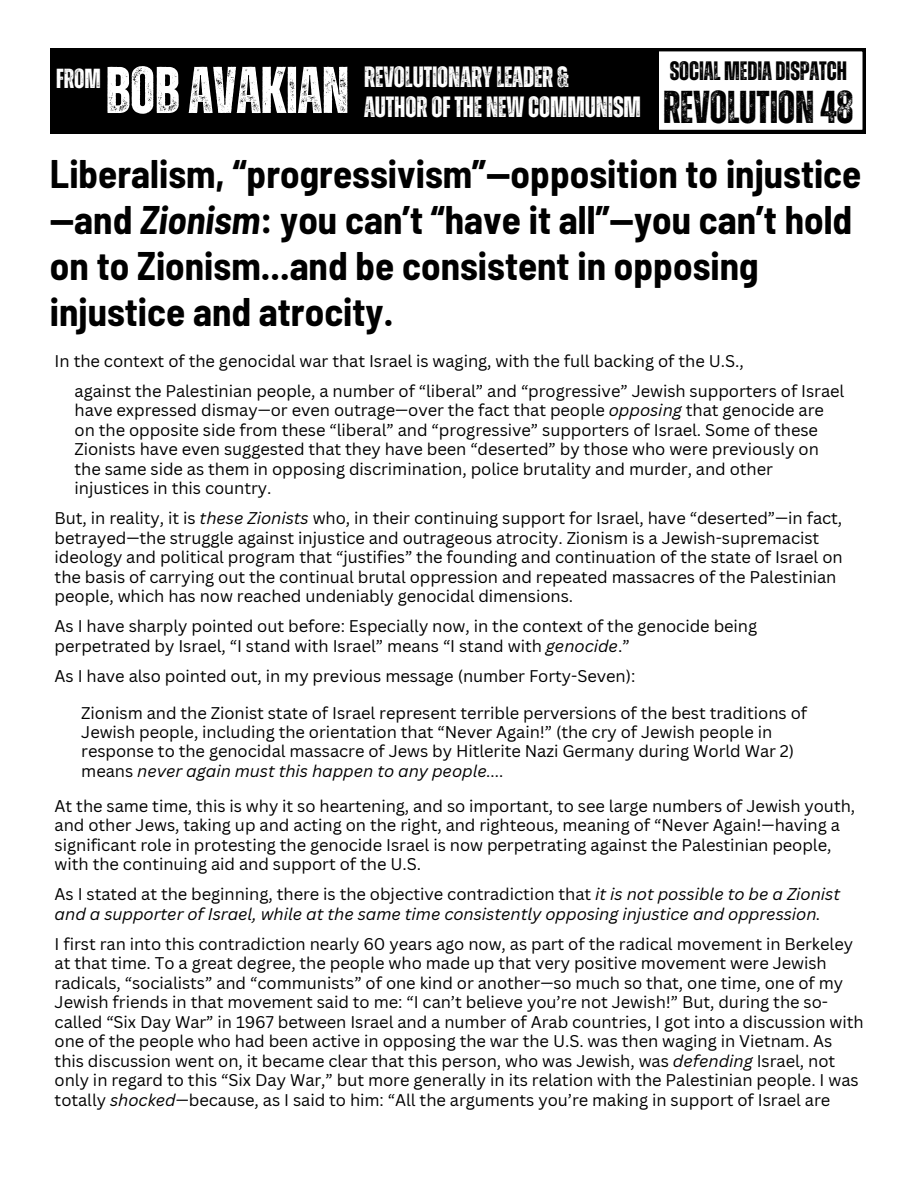
<style>
.page{position:relative;width:918px;height:1188px;background:#fff}
.page>*{position:absolute;margin:0;border:0;box-sizing:border-box;transform-origin:0 0}
.t1{font:700 66px "Zuume Rough";letter-spacing:-.005em;color:#fff}
.t2{font:700 46.05px "Zuume Rough";letter-spacing:-.005em;color:#000}
.t3{font:700 semi-condensed 39px/46.2px "Barlow";color:#000}
.t4{font:700 29.25px/30.6px "Zuume Rough";letter-spacing:-.005em;color:#fff}
.t5{font:700 27.6px "Zuume Rough";color:#fff}
.t6{font:700 26.55px "Zuume Rough";letter-spacing:-.005em;color:#000}
.t7{font:16.5px/19.5px "Canva Sans";letter-spacing:-.005em;color:#000}
.t8{font:italic 16.5px/19.5px "Canva Sans";letter-spacing:-.005em;color:#000}
.s1{font-style:italic}
.s2{font-style:normal}
</style>
<div class="page">
<svg style="left:659px;top:48px;width:207px;height:85px"></svg>
<div style="left:50px;top:48px;width:609px;height:85px;background:#000"></div>
<h3 class="t5" style="left:56px;top:66px;width:46px">FROM</h3>
<h3 class="t1" style="left:106px;top:60px;width:245px">BOBAVAKIAN</h3>
<h2 class="t6" style="left:670px;top:59px;width:179px">SOCIALMEDIADISPATCH</h2>
<h3 class="t4" style="left:364px;top:63px;width:278px">REVOLUTIONARYLEADER&amp;<br>AUTHOROFTHE NEWCOMMUNISM</h3>
<h2 class="t2" style="left:663px;top:86px;width:192px">REVOLUTION 48</h2>
<h1 class="t3" style="left:50px;top:149px;width:813px">Liberalism, “progressivism”—opposition to injustice —and <span class="s1">Zionism</span>: you can’t “have it all”—you can’t hold on to Zionism...and be consistent in opposing injustice and atrocity.</h1>
<p class="t7" style="left:55px;top:351px;width:691px">In the context of the genocidal war that Israel is waging, with the full backing of the U.S.,</p>
<p class="t7" style="left:75px;top:381px;width:771px">against the Palestinian people, a number of “liberal” and “progressive” Jewish supporters of Israel</p>
<p class="t7" style="left:75px;top:400px;width:751px">have expressed dismay—or even outrage—over the fact that people <span class="s1">opposing</span> that genocide are</p>
<p class="t7" style="left:75px;top:420px;width:745px">on the opposite side from these “liberal” and “progressive” supporters of Israel. Some of these</p>
<p class="t7" style="left:75px;top:439px;width:746px">Zionists have even suggested that they have been “deserted” by those who were previously on</p>
<p class="t7" style="left:75px;top:459px;width:700px">the same side as them in opposing discrimination, police brutality and murder, and other</p>
<p class="t7" style="left:75px;top:478px;width:199px">injustices in this country.</p>
<p class="t7" style="left:55px;top:508px;width:790px">But, in reality, it is <span class="s1">these Zionists</span> who, in their continuing support for Israel, have “deserted”—in fact, betrayed—the struggle against injustice and outrageous atrocity. Zionism is a Jewish-supremacist ideology and political program that “justifies” the founding and continuation of the state of Israel on the basis of carrying out the continual brutal oppression and repeated massacres of the Palestinian people, which has now reached undeniably genocidal dimensions.</p>
<p class="t7" style="left:55px;top:616px;width:704px">As I have sharply pointed out before: Especially now, in the context of the genocide being perpetrated by Israel, “I stand with Israel” means “I stand with <span class="s1">genocide</span>.”</p>
<p class="t7" style="left:55px;top:666px;width:582px">As I have also pointed out, in my previous message (number Forty-Seven):</p>
<p class="t7" style="left:81px;top:703px;width:727px">Zionism and the Zionist state of Israel represent terrible perversions of the best traditions of Jewish people, including the orientation that “Never Again!” (the cry of Jewish people in response to the genocidal massacre of Jews by Hitlerite Nazi Germany during World War 2) means <span class="s1">never again must this happen to any people....</span></p>
<p class="t7" style="left:55px;top:796px;width:802px">At the same time, this is why it so heartening, and so important, to see large numbers of Jewish youth, and other Jews, taking up and acting on the right, and righteous, meaning of “Never Again!—having a significant role in protesting the genocide Israel is now perpetrating against the Palestinian people, with the continuing aid and support of the U.S.</p>
<p class="t8" style="left:55px;top:884px;width:787px"><span class="s2">As I stated at the beginning, there is the objective contradiction that</span> it is not possible to be a Zionist and a supporter of Israel, while at the same time consistently opposing injustice and oppression.</p>
<p class="t7" style="left:55px;top:934px;width:811px">I first ran into this contradiction nearly 60 years ago now, as part of the radical movement in Berkeley at that time. To a great degree, the people who made up that very positive movement were Jewish radicals, “socialists” and “communists” of one kind or another—so much so that, one time, one of my Jewish friends in that movement said to me: “I can’t believe you’re not Jewish!” But, during the so&shy;called “Six Day War” in 1967 between Israel and a number of Arab countries, I got into a discussion with one of the people who had been active in opposing the war the U.S. was then waging in Vietnam. As this discussion went on, it became clear that this person, who was Jewish, was <span class="s1">defending</span> Israel, not only in regard to this “Six Day War,” but more generally in its relation with the Palestinian people. I was totally <span class="s1">shocked</span>—because, as I said to him: “All the arguments you’re making in support of Israel are</p>
</div>
